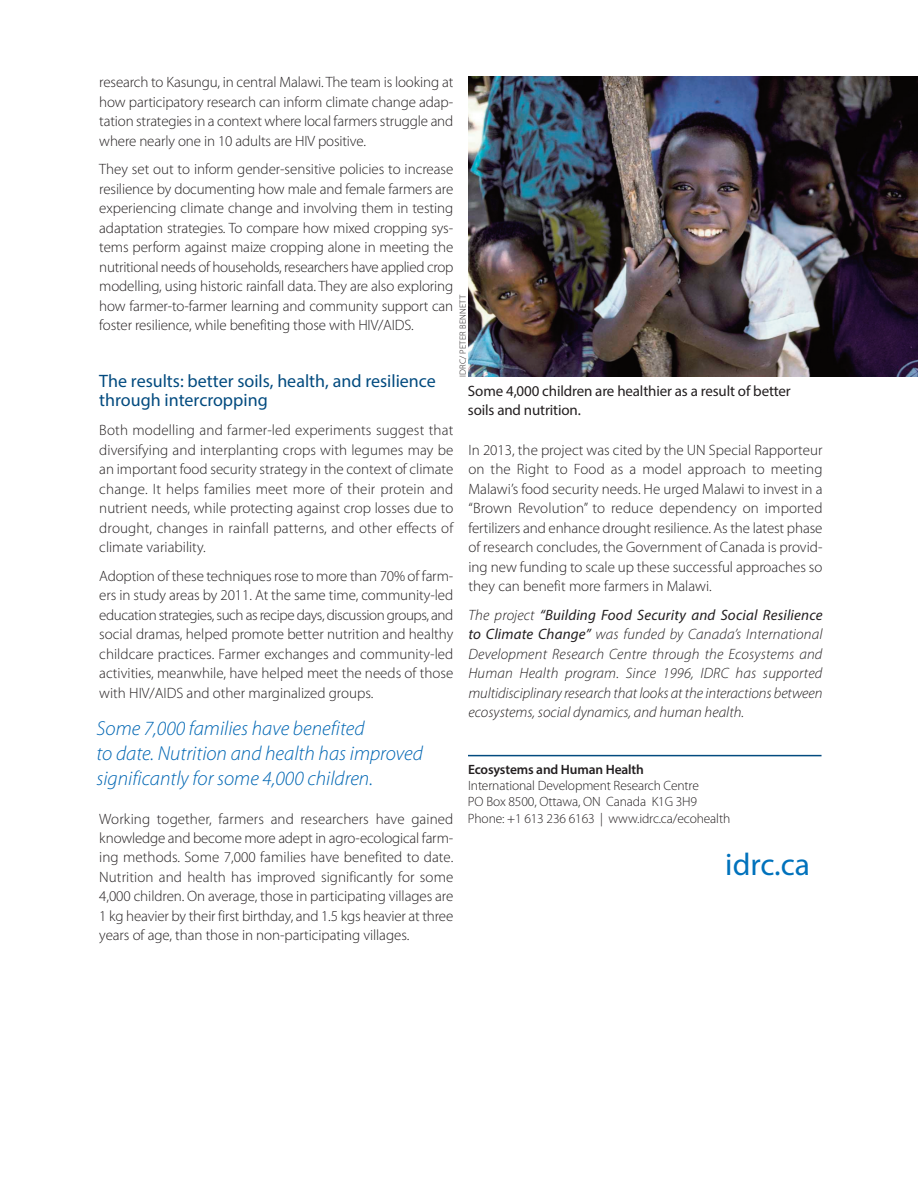
<style>
.page{position:relative;width:918px;height:1188px;background:#fff}
.page>*{position:absolute;margin:0;border:0;box-sizing:border-box;transform-origin:0 0}
.t1{font:31.5px "Myriad Pro";color:#0072bc}
.t2{font:italic 300 20.25px/24.8px "Myriad Pro";color:#0166b3}
.t3{font:18px/19.5px "Myriad Pro";color:#034b7f}
.t4{font:300 15px/19.5px "Myriad Pro";letter-spacing:-.005em;color:#231f20;text-align:justify}
.t5{font:italic 300 15px/19.5px "Myriad Pro";color:#231f20;text-align:justify}
.t6{font:15px/19.5px "Myriad Pro";letter-spacing:-.01em;color:#231f20}
.t7{font:300 13.5px/16.4px "Myriad Pro";letter-spacing:-.01em;color:#231f20}
.t8{font:600 13.5px "Myriad Pro";letter-spacing:-.01em;color:#231f20}
.t9{font:300 9px "Myriad Pro";letter-spacing:.02em;color:#231f20}
.s1{font-weight:400}
</style>
<div class="page">
<hr style="left:468px;top:755px;width:354px;height:1px;background:#034b7f">
<img style="left:468px;top:76px;width:450px;height:301px">
<p class="t4" style="left:99px;top:73px;width:356px">research to Kasungu, in central Malawi. The team is looking at how participatory research can inform climate change adap&shy;tation strategies in a context where local farmers struggle and where nearly one in 10 adults are HIV positive.</p>
<p class="t4" style="left:99px;top:160px;width:356px">They set out to inform gender-sensitive policies to increase resilience by documenting how male and female farmers are experiencing climate change and involving them in testing adaptation strategies. To compare how mixed cropping sys&shy;tems perform against maize cropping alone in meeting the nutritional needs of households, researchers have applied crop modelling, using historic rainfall data. They are also exploring how farmer-to-farmer learning and community support can foster resilience, while benefiting those with HIV/AIDS.</p>
<p class="t9" style="left:459px;top:377px;width:84px;rotate:-90deg">IDRC/ PETER BENNETT</p>
<p class="t3" style="left:99px;top:373px;width:338px">The results: better soils, health, and resilience through intercropping</p>
<p class="t4" style="left:99px;top:421px;width:356px">Both modelling and farmer-led experiments suggest that diversifying and interplanting crops with legumes may be an important food security strategy in the context of climate change. It helps families meet more of their protein and nutrient needs, while protecting against crop losses due to drought, changes in rainfall patterns, and other effects of climate variability.</p>
<p class="t4" style="left:99px;top:567px;width:356px">Adoption of these techniques rose to more than 70% of farm&shy;ers in study areas by 2011. At the same time, community-led education strategies, such as recipe days, discussion groups, and social dramas, helped promote better nutrition and healthy childcare practices. Farmer exchanges and community-led activities, meanwhile, have helped meet the needs of those with HIV/AIDS and other marginalized groups.</p>
<p class="t6" style="left:468px;top:382px;width:324px">Some 4,000 children are healthier as a result of better soils and nutrition.</p>
<p class="t4" style="left:468px;top:441px;width:356px">In 2013, the project was cited by the UN Special Rapporteur on the Right to Food as a model approach to meeting Malawi’s food security needs. He urged Malawi to invest in a “Brown Revolution” to reduce dependency on imported fertilizers and enhance drought resilience. As the latest phase of research concludes, the Government of Canada is provid&shy;ing new funding to scale up these successful approaches so they can benefit more farmers in Malawi.</p>
<p class="t5" style="left:468px;top:606px;width:356px">The project <span class="s1">“Building Food Security and Social Resilience to Climate Change”</span> was funded by Canada’s International Development Research Centre through the Ecosystems and Human Health program. Since 1996, IDRC has supported multidisciplinary research that looks at the interactions between ecosystems, social dynamics, and human health.</p>
<h2 class="t2" style="left:96px;top:718px;width:328px">Some 7,000 families have benefited<br>to date. Nutrition and health has improved significantly for some 4,000 children.</h2>
<p class="t8" style="left:468px;top:764px;width:177px">Ecosystems and Human Health</p>
<p class="t7" style="left:468px;top:779px;width:264px">International Development Research Centre<br>PO Box 8500, Ottawa, ON Canada K1G 3H9<br>Phone: +1 613 236 6163 | www.idrc.ca/ecohealth</p>
<p class="t4" style="left:99px;top:810px;width:356px">Working together, farmers and researchers have gained knowledge and become more adept in agro-ecological farm&shy;ing methods. Some 7,000 families have benefited to date.<br>Nutrition and health has improved significantly for some 4,000 children. On average, those in participating villages are 1 kg heavier by their first birthday, and 1.5 kgs heavier at three years of age, than those in non-participating villages.</p>
<h1 class="t1" style="left:725px;top:853px;width:86px">idrc.ca</h1>
</div>
